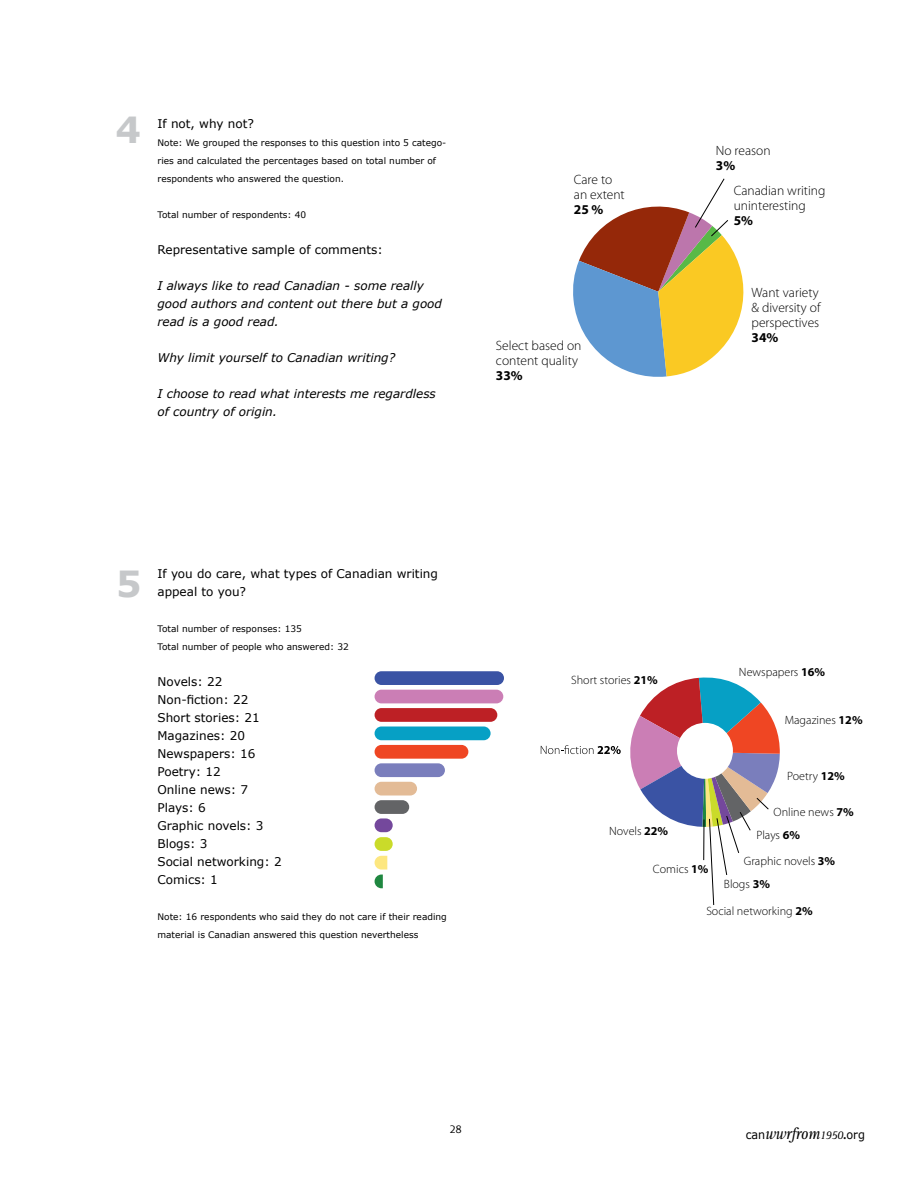
<style>
.page{position:relative;width:918px;height:1188px;background:#fff}
.page>*{position:absolute;margin:0;border:0;box-sizing:border-box;transform-origin:0 0}
.t1{font:700 36px "Verdana";color:#c6c8ca}
.t2{font:italic 16.8px "Rotis Serif";letter-spacing:-.025em;color:#000;scale:.93 1}
.t3{font:300 13.5px/15px "Myriad Pro";color:#010101}
.t4{font:700 13.5px "Myriad";color:#010101}
.t5{font:12px/18px "Verdana";color:#000}
.t6{font:italic 12px/18px "Verdana";color:#000}
.t7{font:300 12px "Myriad Pro";color:#010101}
.t8{font:300 12px "Fontana ND Aa SC";color:#000}
.t9{font:9px/18px "Verdana";color:#000}
.s1{font-family:"Myriad";font-weight:700}
.s2{font-family:"Verdana";font-style:normal;font-size:12px}
.s3{font-size:12.3px}
</style>
<div class="page">
<svg style="left:573px;top:178px;width:171px;height:199px"></svg>
<svg style="left:541px;top:745px;width:80px;height:9px"></svg>
<svg style="left:630px;top:677px;width:150px;height:228px"></svg>
<div style="left:677px;top:723px;width:56px;height:56px;background:#fff;border-radius:50%"></div>
<div style="left:375px;top:671px;width:129px;height:14px;background:#3a53a4;border-radius:7px"></div>
<div style="left:375px;top:690px;width:128px;height:13px;background:#cb7eb5;border-radius:7px"></div>
<div style="left:375px;top:708px;width:122px;height:14px;background:#bd2025;border-radius:7px"></div>
<div style="left:375px;top:727px;width:116px;height:13px;background:#06a0c5;border-radius:7px"></div>
<div style="left:375px;top:745px;width:93px;height:14px;background:#ef4623;border-radius:7px"></div>
<div style="left:375px;top:763px;width:70px;height:14px;background:#7a7ebc;border-radius:7px"></div>
<div style="left:375px;top:782px;width:42px;height:14px;background:#e3bb96;border-radius:7px"></div>
<div style="left:375px;top:800px;width:34px;height:14px;background:#636466;border-radius:7px"></div>
<div style="left:375px;top:818px;width:18px;height:14px;background:#74489c;border-radius:7px"></div>
<div style="left:375px;top:837px;width:18px;height:14px;background:#cadb2a;border-radius:7px"></div>
<svg style="left:375px;top:856px;width:12px;height:33px"></svg>
<h1 class="t1" style="left:115px;top:107px;width:27px">4</h1>
<h3 class="t5" style="left:158px;top:114px;width:98px">If not, why not?</h3>
<p class="t9" style="left:158px;top:133px;width:290px">Note: We grouped the responses to this question into 5 catego&shy;ries and calculated the percentages based on total number of respondents who answered the question.</p>
<p class="t9" style="left:158px;top:205px;width:150px">Total number of respondents: 40</p>
<h3 class="t5" style="left:158px;top:240px;width:227px">Representative sample of comments:</h3>
<h3 class="t6" style="left:158px;top:276px;width:286px">I always like to read Canadian - some really good authors and content out there but a good read is a good read.</h3>
<h3 class="t6" style="left:158px;top:348px;width:239px">Why limit yourself to Canadian writing?</h3>
<h3 class="t6" style="left:158px;top:384px;width:280px">I choose to read what interests me regardless of country of origin.</h3>
<h3 class="t3" style="left:574px;top:172px;width:52px">Care to an extent</h3>
<h3 class="t4" style="left:574px;top:203px;width:31px">25 %</h3>
<h3 class="t3" style="left:496px;top:338px;width:87px">Select based on content quality</h3>
<h3 class="t4" style="left:496px;top:369px;width:28px">33%</h3>
<h3 class="t3" style="left:716px;top:143px;width:56px">No reason</h3>
<h3 class="t4" style="left:716px;top:158px;width:21px">3%</h3>
<h3 class="t3" style="left:734px;top:183px;width:93px">Canadian writing uninteresting</h3>
<h3 class="t4" style="left:734px;top:213px;width:21px">5%</h3>
<h3 class="t3" style="left:752px;top:285px;width:71px">Want variety &amp; diversity of perspectives</h3>
<h3 class="t4" style="left:752px;top:331px;width:28px">34%</h3>
<h1 class="t1" style="left:116px;top:561px;width:27px">5</h1>
<h3 class="t5" style="left:158px;top:564px;width:282px">If you do care, what types of Canadian writing appeal to you?</h3>
<p class="t9" style="left:158px;top:619px;width:193px">Total number of responses: 135<br>Total number of people who answered: 32</p>
<h3 class="t5" style="left:158px;top:672px;width:126px">Novels: 22<br>Non-fiction: 22<br>Short stories: 21<br>Magazines: 20<br>Newspapers: 16<br>Poetry: 12<br>Online news: 7<br>Plays: 6<br>Graphic novels: 3<br>Blogs: 3<br>Social networking: 2<br>Comics: 1</h3>
<p class="t9" style="left:158px;top:907px;width:291px">Note: 16 respondents who said they do not care if their reading material is Canadian answered this question nevertheless</p>
<h3 class="t7" style="left:571px;top:672px;width:88px">Short stories <span class="s1">21%</span></h3>
<h3 class="t7" style="left:739px;top:664px;width:88px">Newspapers <span class="s1">16%</span></h3>
<h3 class="t7" style="left:785px;top:713px;width:79px">Magazines <span class="s1">12%</span></h3>
<h3 class="t7" style="left:609px;top:824px;width:60px">Novels <span class="s1">22%</span></h3>
<h3 class="t7" style="left:653px;top:861px;width:57px">Comics <span class="s1">1%</span></h3>
<h3 class="t7" style="left:787px;top:769px;width:59px">Poetry <span class="s1">12%</span></h3>
<h3 class="t7" style="left:774px;top:805px;width:82px">Online news <span class="s1">7%</span></h3>
<h3 class="t7" style="left:756px;top:828px;width:45px">Plays <span class="s1">6%</span></h3>
<h3 class="t7" style="left:744px;top:854px;width:93px">Graphic novels <span class="s1">3%</span></h3>
<h3 class="t7" style="left:724px;top:877px;width:48px">Blogs <span class="s1">3%</span></h3>
<h3 class="t7" style="left:706px;top:904px;width:108px">Social networking <span class="s1">2%</span></h3>
<h3 class="t8" style="left:450px;top:1123px;width:7px">28</h3>
<h2 class="t2" style="left:746px;top:1124px;width:130px"><span class="s2">can</span>wwrfrom<span class="s3">1950</span>.<span class="s2">org</span></h2>
</div>
